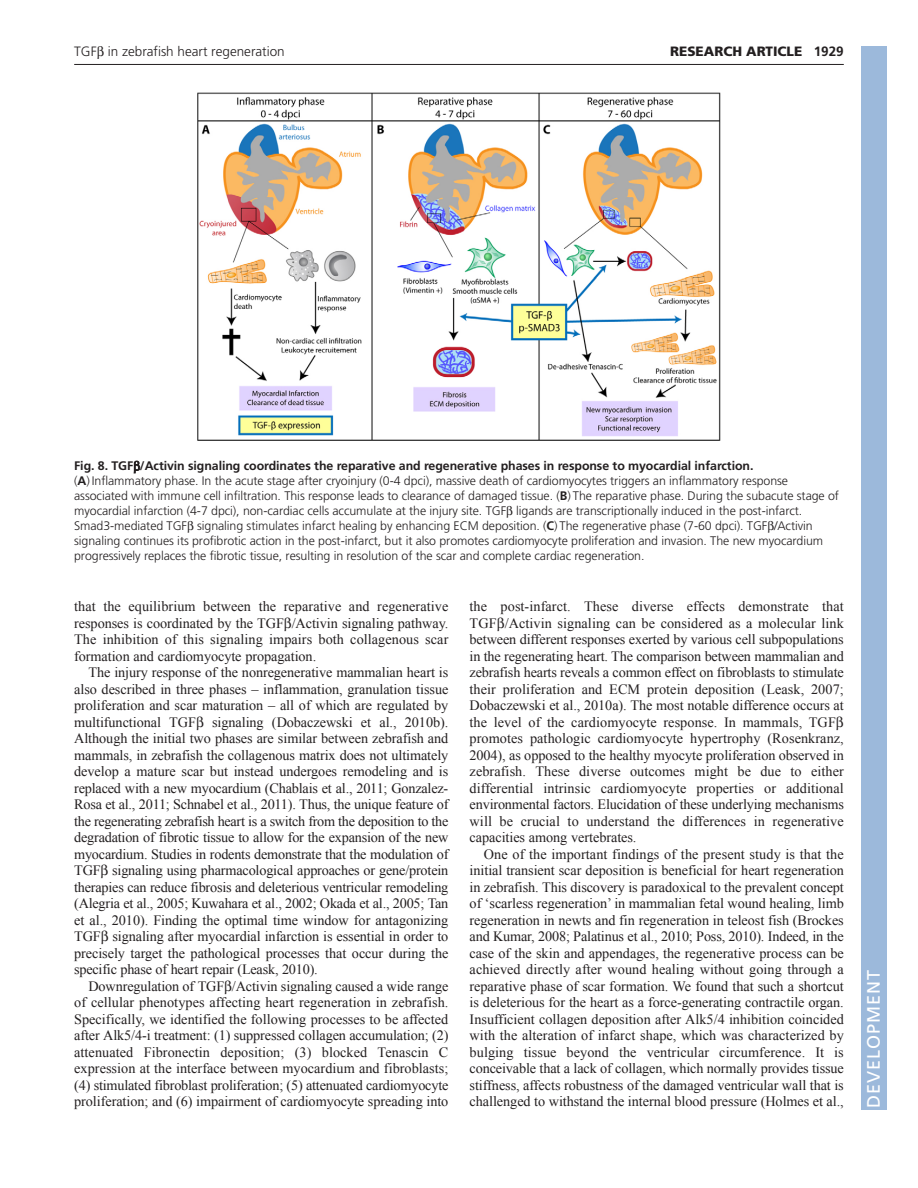
<style>
.page{position:relative;width:918px;height:1188px;background:#fff}
.page>*{position:absolute;margin:0;border:0;box-sizing:border-box;transform-origin:0 0}
.t1{font:18px "Frutiger LT Std";letter-spacing:.055em;color:#fff}
.t2{font:14.25px/16.5px "Times New Roman";letter-spacing:-.005em;color:#231f20;text-align:justify}
.t3{font:300 13.5px "Frutiger LT Std";color:#231f20}
.t4{font:900 13.5px "Frutiger LT Std";color:#231f20}
.t5{font:300 12.3px/15px "Frutiger LT Std";letter-spacing:-.005em;color:#231f20}
.s1{font-weight:700}
</style>
<div class="page">
<hr style="left:74px;top:64px;width:770px;height:1px;background:#231f20">
<img style="left:197px;top:92px;width:524px;height:349px">
<div style="left:861px;top:46px;width:25px;height:1064px;background:#9cb9db"></div>
<p class="t3" style="left:74px;top:46px;width:212px">TGF in zebrafish heart regeneration</p>
<p class="t4" style="left:670px;top:46px;width:175px">RESEARCH ARTICLE <span class="s1">1929</span></p>
<p class="t5" style="left:74px;top:460px;width:766px"><span class="s1">Fig. 8. TGF /Activin signaling coordinates the reparative and regenerative phases in response to myocardial infarction.<br></span>(<span class="s1">A</span>) Inflammatory phase. In the acute stage after cryoinjury (0-4 dpci), massive death of cardiomyocytes triggers an inflammatory response associated with immune cell infiltration. This response leads to clearance of damaged tissue. (<span class="s1">B</span>) The reparative phase. During the subacute stage of myocardial infarction (4-7 dpci), non-cardiac cells accumulate at the injury site. TGF ligands are transcriptionally induced in the post-infarct.<br>Smad3-mediated TGF signaling stimulates infarct healing by enhancing ECM deposition. (<span class="s1">C</span>) The regenerative phase (7-60 dpci). TGF /Activin signaling continues its profibrotic action in the post-infarct, but it also promotes cardiomyocyte proliferation and invasion. The new myocardium progressively replaces the fibrotic tissue, resulting in resolution of the scar and complete cardiac regeneration.</p>
<p class="t2" style="left:74px;top:598px;width:376px">that the equilibrium between the reparative and regenerative responses is coordinated by the TGF /Activin signaling pathway.<br>The inhibition of this signaling impairs both collagenous scar formation and cardiomyocyte propagation.</p>
<p class="t2" style="left:74px;top:664px;width:376px;text-indent:14px">The injury response of the nonregenerative mammalian heart is also described in three phases – inflammation, granulation tissue proliferation and scar maturation – all of which are regulated by multifunctional TGF signaling (Dobaczewski et al., 2010b).<br>Although the initial two phases are similar between zebrafish and mammals, in zebrafish the collagenous matrix does not ultimately develop a mature scar but instead undergoes remodeling and is replaced with a new myocardium (Chablais et al., 2011; Gonzalez-Rosa et al., 2011; Schnabel et al., 2011). Thus, the unique feature of the regenerating zebrafish heart is a switch from the deposition to the degradation of fibrotic tissue to allow for the expansion of the new myocardium. Studies in rodents demonstrate that the modulation of TGF signaling using pharmacological approaches or gene/protein therapies can reduce fibrosis and deleterious ventricular remodeling (Alegria et al., 2005; Kuwahara et al., 2002; Okada et al., 2005; Tan et al., 2010). Finding the optimal time window for antagonizing TGF signaling after myocardial infarction is essential in order to precisely target the pathological processes that occur during the specific phase of heart repair (Leask, 2010).</p>
<p class="t2" style="left:74px;top:978px;width:376px;text-indent:14px">Downregulation of TGF /Activin signaling caused a wide range of cellular phenotypes affecting heart regeneration in zebrafish.<br>Specifically, we identified the following processes to be affected after Alk5/4-i treatment: (1) suppressed collagen accumulation; (2) attenuated Fibronectin deposition; (3) blocked Tenascin C expression at the interface between myocardium and fibroblasts; (4) stimulated fibroblast proliferation; (5) attenuated cardiomyocyte proliferation; and (6) impairment of cardiomyocyte spreading into</p>
<p class="t2" style="left:470px;top:598px;width:376px;text-align:left">the post-infarct. These diverse effects demonstrate that TGF /Activin signaling can be considered as a molecular link between different responses exerted by various cell subpopulations in the regenerating heart. The comparison between mammalian and zebrafish hearts reveals a common effect on fibroblasts to stimulate their proliferation and ECM protein deposition (Leask, 2007; Dobaczewski et al., 2010a). The most notable difference occurs at the level of the cardiomyocyte response. In mammals, TGF promotes pathologic cardiomyocyte hypertrophy (Rosenkranz, 2004), as opposed to the healthy myocyte proliferation observed in zebrafish. These diverse outcomes might be due to either differential intrinsic cardiomyocyte properties or additional environmental factors. Elucidation of these underlying mechanisms will be crucial to understand the differences in regenerative capacities among vertebrates.</p>
<p class="t2" style="left:470px;top:846px;width:376px;text-indent:14px">One of the important findings of the present study is that the initial transient scar deposition is beneficial for heart regeneration in zebrafish. This discovery is paradoxical to the prevalent concept of ‘scarless regeneration’ in mammalian fetal wound healing, limb regeneration in newts and fin regeneration in teleost fish (Brockes and Kumar, 2008; Palatinus et al., 2010; Poss, 2010). Indeed, in the case of the skin and appendages, the regenerative process can be achieved directly after wound healing without going through a reparative phase of scar formation. We found that such a shortcut is deleterious for the heart as a force-generating contractile organ.<br>Insufficient collagen deposition after Alk5/4 inhibition coincided with the alteration of infarct shape, which was characterized by bulging tissue beyond the ventricular circumference. It is conceivable that a lack of collagen, which normally provides tissue stiffness, affects robustness of the damaged ventricular wall that is challenged to withstand the internal blood pressure (Holmes et al.,</p>
<p class="t1" style="left:863px;top:1108px;width:140px;rotate:-90deg">DEVELOPMENT</p>
</div>
